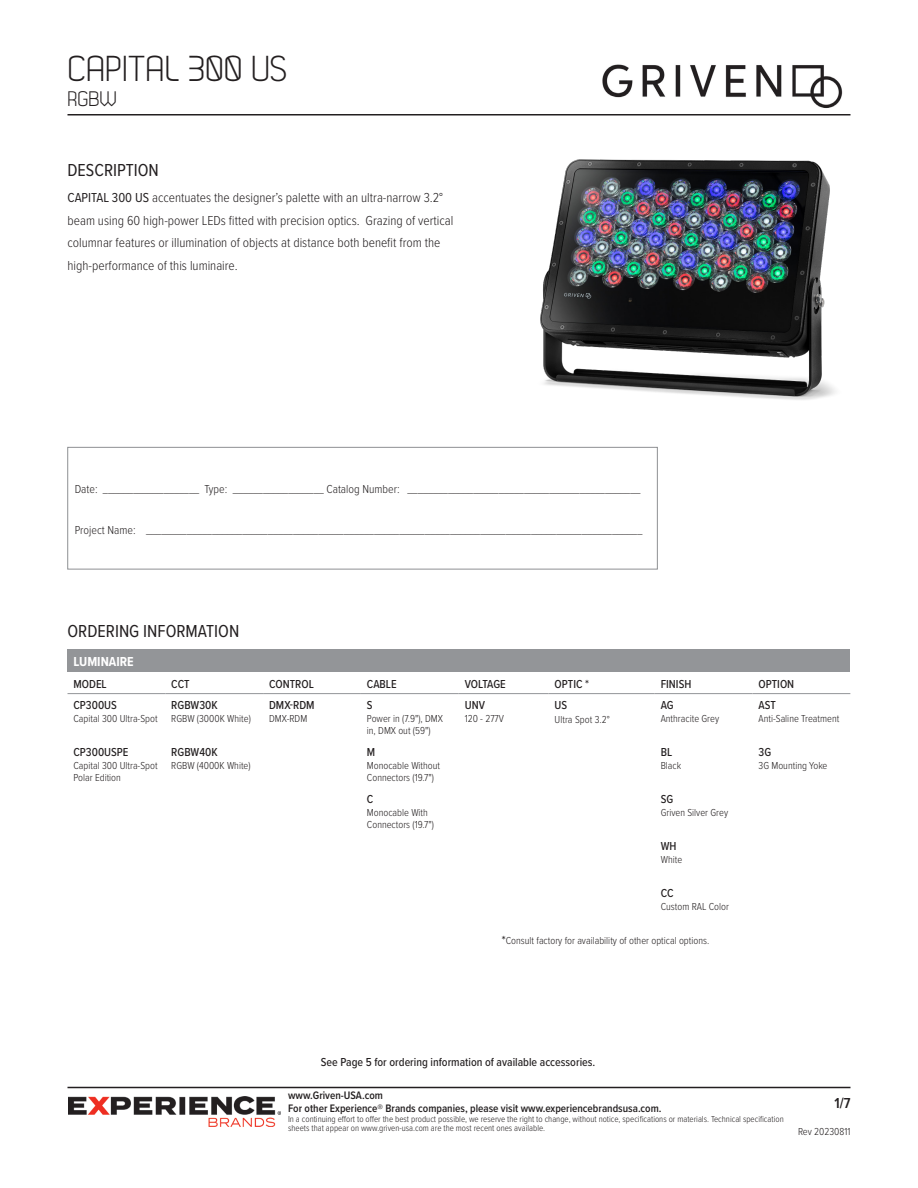
<style>
.page{position:relative;width:918px;height:1188px;background:#fff}
.page>*{position:absolute;margin:0;border:0;box-sizing:border-box;transform-origin:0 0}
.t1{font:36px "Dekar";color:#231f20}
.t2{font:21px "Dekar";color:#231f20}
.t3{font:18px "Proxima Nova Cond";color:#231f20}
.t4{font:600 15px "Proxima Nova Cond";color:#231f20}
.Description_Text{font:300 13.5px/22.5px "Proxima Nova Cond";color:#231f20}
.Ordering_Info_Title{font:700 13.5px "Proxima Nova Cond";color:#fff}
.t5{font:300 12px "Proxima Nova Cond";color:#231f20}
.Ordering_Info_Text{font:500 12px "Proxima Nova Cond";color:#231f20}
.t6{font:600 11.25px/12.8px "Proxima Nova Cond";color:#231f20}
.Ordering_Info_Text-2{font:300 10.5px/12.6px "Proxima Nova Cond";color:#231f20}
.t7{font:300 9px/9.8px "Proxima Nova Cond";color:#231f20}
.s1{font-weight:400}
.s2{font-weight:500;font-size:12px}
</style>
<div class="page">
<img style="left:602px;top:64px;width:241px;height:44px">
<hr style="left:68px;top:114px;width:782px;height:2px;background:#231f20">
<hr style="left:68px;top:1087px;width:782px;height:1px;background:#231f20">
<img style="left:68px;top:1097px;width:212px;height:29px">
<div style="left:68px;top:447px;width:590px;height:122px;border:1px solid #8e9093"></div>
<img style="left:540px;top:159px;width:296px;height:241px">
<div style="left:68px;top:649px;width:782px;height:23px;background:#939598"></div>
<hr style="left:68px;top:693px;width:97px;height:1px;background:#939598">
<hr style="left:361px;top:693px;width:98px;height:1px;background:#939598">
<hr style="left:165px;top:693px;width:98px;height:1px;background:#939598">
<hr style="left:263px;top:693px;width:98px;height:1px;background:#939598">
<hr style="left:459px;top:693px;width:90px;height:1px;background:#939598">
<hr style="left:549px;top:693px;width:106px;height:1px;background:#939598">
<hr style="left:655px;top:693px;width:98px;height:1px;background:#939598">
<hr style="left:753px;top:693px;width:97px;height:1px;background:#939598">
<h1 class="t1" style="left:68px;top:51px;width:221px">CAPITAL 300 US</h1>
<h2 class="t2" style="left:68px;top:89px;width:51px">RGBW</h2>
<h1 class="t3" style="left:68px;top:157px;width:93px">DESCRIPTION</h1>
<p class="Description_Text" style="left:68px;top:186px;width:388px"><span class="s1">CAPITAL 300 US</span> accentuates the designer’s palette with an ultra-narrow 3.2° beam using 60 high-power LEDs fitted with precision optics. Grazing of vertical columnar features or illumination of objects at distance both benefit from the high-performance of this luminaire.</p>
<h1 class="t5" style="left:75px;top:480px;width:567px">Date: ___________________ Type: __________________ Catalog Number: ______________________________________________</h1>
<h1 class="t5" style="left:75px;top:521px;width:569px">Project Name: __________________________________________________________________________________________________</h1>
<h1 class="t3" style="left:68px;top:617px;width:173px">ORDERING INFORMATION</h1>
<p class="Ordering_Info_Title" style="left:74px;top:652px;width:62px">LUMINAIRE</p>
<p class="Ordering_Info_Text" style="left:74px;top:675px;width:35px">MODEL</p>
<p class="Ordering_Info_Text" style="left:171px;top:675px;width:20px">CCT</p>
<p class="Ordering_Info_Text" style="left:269px;top:675px;width:46px">CONTROL</p>
<p class="Ordering_Info_Text" style="left:367px;top:675px;width:31px">CABLE</p>
<p class="Ordering_Info_Text" style="left:465px;top:675px;width:43px">VOLTAGE</p>
<p class="Ordering_Info_Text" style="left:555px;top:675px;width:36px">OPTIC *</p>
<p class="Ordering_Info_Text" style="left:661px;top:675px;width:32px">FINISH</p>
<p class="Ordering_Info_Text" style="left:759px;top:675px;width:37px">OPTION</p>
<p class="Ordering_Info_Text" style="left:74px;top:696px;width:45px">CP300US</p>
<p class="Ordering_Info_Text-2" style="left:74px;top:711px;width:86px">Capital 300 Ultra-Spot</p>
<p class="Ordering_Info_Text" style="left:171px;top:696px;width:48px">RGBW30K</p>
<p class="Ordering_Info_Text-2" style="left:171px;top:711px;width:81px">RGBW (3000K White)</p>
<p class="Ordering_Info_Text" style="left:367px;top:696px;width:7px">S</p>
<p class="Ordering_Info_Text-2" style="left:367px;top:711px;width:78px">Power in (7.9"), DMX in, DMX out (59")</p>
<p class="Ordering_Info_Text" style="left:555px;top:696px;width:14px">US</p>
<p class="Ordering_Info_Text-2" style="left:555px;top:713px;width:57px">Ultra Spot 3.2°</p>
<p class="Ordering_Info_Text" style="left:661px;top:696px;width:14px">AG</p>
<p class="Ordering_Info_Text-2" style="left:661px;top:711px;width:60px">Anthracite Grey</p>
<p class="Ordering_Info_Text" style="left:759px;top:696px;width:19px">AST</p>
<p class="Ordering_Info_Text-2" style="left:759px;top:711px;width:82px">Anti-Saline Treatment</p>
<p class="Ordering_Info_Text" style="left:269px;top:696px;width:47px">DMX-RDM</p>
<p class="Ordering_Info_Text-2" style="left:269px;top:711px;width:40px">DMX-RDM</p>
<p class="Ordering_Info_Text" style="left:465px;top:696px;width:22px">UNV</p>
<p class="Ordering_Info_Text-2" style="left:465px;top:711px;width:41px">120 - 277V</p>
<p class="Ordering_Info_Text" style="left:74px;top:743px;width:57px">CP300USPE</p>
<p class="Ordering_Info_Text-2" style="left:74px;top:758px;width:86px">Capital 300 Ultra-Spot</p>
<p class="Ordering_Info_Text-2" style="left:74px;top:771px;width:49px">Polar Edition</p>
<p class="Ordering_Info_Text" style="left:171px;top:743px;width:48px">RGBW40K</p>
<p class="Ordering_Info_Text-2" style="left:171px;top:758px;width:81px">RGBW (4000K White)</p>
<p class="Ordering_Info_Text" style="left:367px;top:743px;width:10px">M</p>
<p class="Ordering_Info_Text-2" style="left:367px;top:758px;width:75px">Monocable Without<br>Connectors (19.7")</p>
<p class="Ordering_Info_Text" style="left:367px;top:790px;width:8px">C</p>
<p class="Ordering_Info_Text-2" style="left:367px;top:805px;width:69px">Monocable With<br>Connectors (19.7")</p>
<p class="Ordering_Info_Text" style="left:661px;top:743px;width:13px">BL</p>
<p class="Ordering_Info_Text-2" style="left:661px;top:758px;width:22px">Black</p>
<p class="Ordering_Info_Text" style="left:661px;top:790px;width:14px">SG</p>
<p class="Ordering_Info_Text-2" style="left:661px;top:805px;width:69px">Griven Silver Grey</p>
<p class="Ordering_Info_Text" style="left:661px;top:837px;width:17px">WH</p>
<p class="Ordering_Info_Text-2" style="left:661px;top:852px;width:23px">White</p>
<p class="Ordering_Info_Text" style="left:661px;top:884px;width:14px">CC</p>
<p class="Ordering_Info_Text-2" style="left:661px;top:899px;width:70px">Custom RAL Color</p>
<p class="Ordering_Info_Text-2" style="left:502px;top:934px;width:209px"><span class="s2">*</span>Consult factory for availability of other optical options.</p>
<p class="Ordering_Info_Text" style="left:759px;top:743px;width:14px">3G</p>
<p class="Ordering_Info_Text-2" style="left:759px;top:758px;width:70px">3G Mounting Yoke</p>
<p class="Ordering_Info_Text" style="left:321px;top:1053px;width:276px">See Page 5 for ordering information of available accessories.</p>
<p class="t6" style="left:288px;top:1089px;width:375px">www.Griven-USA.com<br>For other Experience® Brands companies, please visit www.experiencebrandsusa.com.</p>
<p class="t7" style="left:288px;top:1113px;width:497px">In a continuing effort to offer the best product possible, we reserve the right to change, without notice, specifications or materials. Technical specification sheets that appear on www.griven-usa.com are the most recent ones available.</p>
<h3 class="t4" style="left:835px;top:1092px;width:17px">1/7</h3>
<p class="Ordering_Info_Text-2" style="left:798px;top:1124px;width:54px">Rev 20230811</p>
</div>
